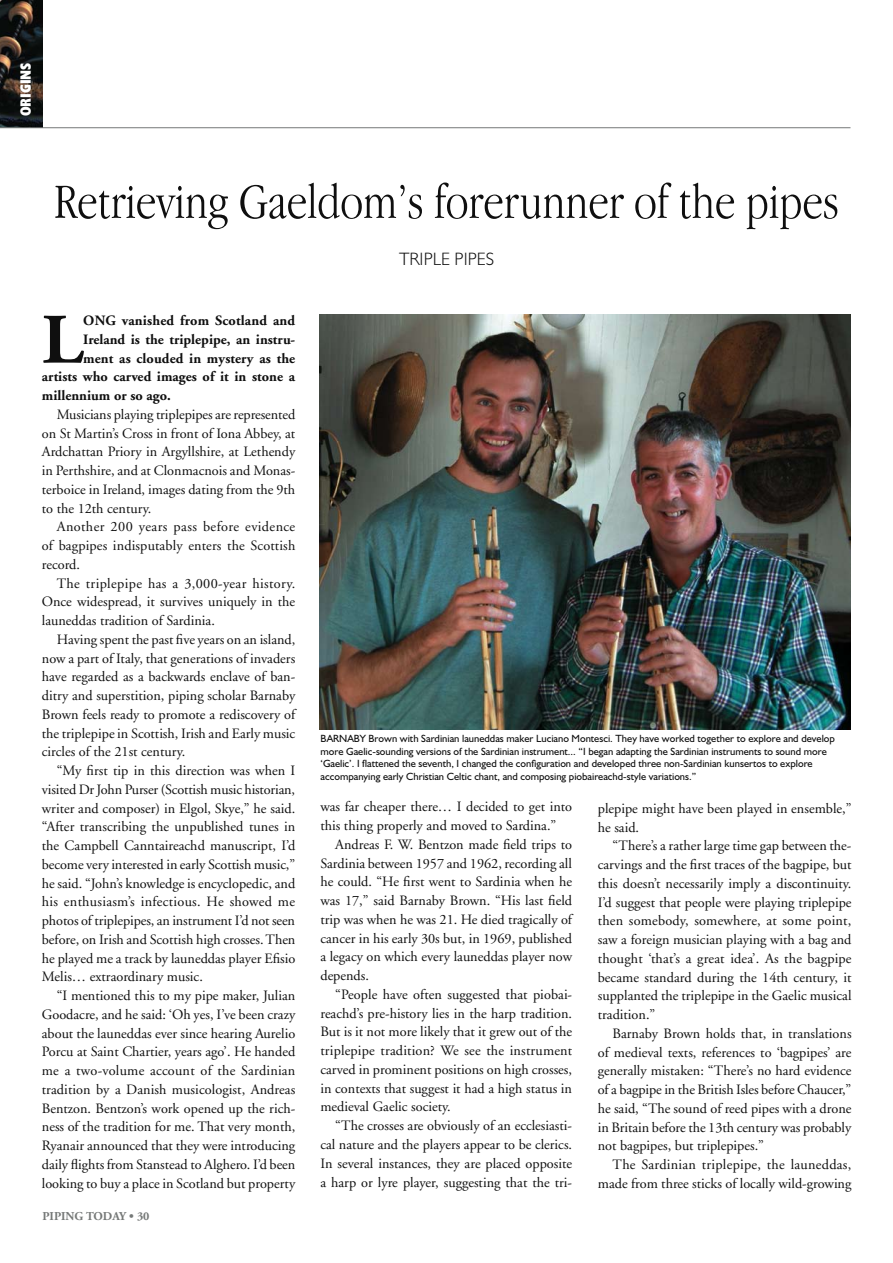
<style>
.page{position:relative;width:893px;height:1263px;background:#fff}
.page>*{position:absolute;margin:0;border:0;box-sizing:border-box;transform-origin:0 0}
.EDITORIAL_-_First_Para{font:700 70.8px "Adobe Garamond";color:#0f0f0f}
.EDITORIAL_-_Heading_1{font:300 condensed 51px "Garamond IT Cby BT";color:#0f0f0f}
.EDITORIAL_-_Sub_Head{font:300 18px "Humanist 521 BT";color:#0f0f0f}
.t1{font:700 condensed 15px "Humanist 521 BT Xtra";color:#fff}
.EDITORIAL_-_Body_Text{font:14.25px/18.8px "Adobe Garamond";color:#0f0f0f;text-align:justify}
.EDITORIAL_-_First_Para-2{font:700 14.25px "Adobe Garamond";letter-spacing:.005em;color:#0f0f0f}
.t2{font:700 12px "Adobe Garamond";color:#757877}
.PHOTO_-_Caption{font:10.5px/12.6px "Humanist 521 BT";color:#0f0f0f}
</style>
<div class="page">
<img style="left:0;top:0;width:43px;height:127px">
<hr style="left:0;top:127px;width:850px;height:1px;background:#757877">
<img style="left:320px;top:315px;width:530px;height:414px">
<p class="t1" style="left:16px;top:116px;width:56px;rotate:-90deg">ORIGINS</p>
<p class="EDITORIAL_-_Heading_1" style="left:54px;top:173px;width:787px">Retrieving Gaeldom’s forerunner of the pipes</p>
<p class="EDITORIAL_-_Sub_Head" style="left:399px;top:248px;width:96px">TRIPLE PIPES</p>
<p class="EDITORIAL_-_First_Para" style="left:42px;top:302px;width:43px">L</p>
<p class="EDITORIAL_-_First_Para-2" style="left:83px;top:313px;width:213px">ONG vanished from Scotland and</p>
<p class="EDITORIAL_-_First_Para-2" style="left:83px;top:332px;width:213px">Ireland is the triplepipe, an instru-</p>
<p class="EDITORIAL_-_First_Para-2" style="left:83px;top:350px;width:213px">ment as clouded in mystery as the</p>
<p class="EDITORIAL_-_First_Para-2" style="left:42px;top:369px;width:255px">artists who carved images of it in stone a</p>
<p class="EDITORIAL_-_First_Para-2" style="left:42px;top:388px;width:130px">millennium or so ago.</p>
<p class="EDITORIAL_-_Body_Text" style="left:42px;top:405px;width:255px;text-indent:15px">Musicians playing triplepipes are represented on St Martin’s Cross in front of Iona Abbey, at Ardchattan Priory in Argyllshire, at Lethendy in Perthshire, and at Clonmacnois and Monas&shy;terboice in Ireland, images dating from the 9th to the 12th century.</p>
<p class="EDITORIAL_-_Body_Text" style="left:42px;top:518px;width:255px;text-indent:15px">Another 200 years pass before evidence of bagpipes indisputably enters the Scottish record.</p>
<p class="EDITORIAL_-_Body_Text" style="left:42px;top:574px;width:255px;text-indent:15px">The triplepipe has a 3,000-year history.<br>Once widespread, it survives uniquely in the launeddas tradition of Sardinia.</p>
<p class="EDITORIAL_-_Body_Text" style="left:42px;top:630px;width:255px;text-indent:15px">Having spent the past five years on an island, now a part of Italy, that generations of invaders have regarded as a backwards enclave of ban&shy;ditry and superstition, piping scholar Barnaby Brown feels ready to promote a rediscovery of the triplepipe in Scottish, Irish and Early music circles of the 21st century.</p>
<p class="EDITORIAL_-_Body_Text" style="left:42px;top:762px;width:255px;text-indent:15px">“My first tip in this direction was when I visited Dr John Purser (Scottish music historian, writer and composer) in Elgol, Skye,” he said. “After transcribing the unpublished tunes in the Campbell Canntaireachd manuscript, I’d become very interested in early Scottish music,” he said. “John’s knowledge is encyclopedic, and his enthusiasm’s infectious. He showed me photos of triplepipes, an instrument I’d not seen before, on Irish and Scottish high crosses. Then he played me a track by launeddas player Efisio Melis… extraordinary music.</p>
<p class="EDITORIAL_-_Body_Text" style="left:42px;top:987px;width:255px;text-indent:15px">“I mentioned this to my pipe maker, Julian Goodacre, and he said: ‘Oh yes, I’ve been crazy about the launeddas ever since hearing Aurelio Porcu at Saint Chartier, years ago’. He handed me a two-volume account of the Sardinian tradition by a Danish musicologist, Andreas Bentzon. Bentzon’s work opened up the rich&shy;ness of the tradition for me. That very month, Ryanair announced that they were introducing daily flights from Stanstead to Alghero. I’d been looking to buy a place in Scotland but property</p>
<p class="t2" style="left:42px;top:1209px;width:109px">PIPING TODAY • 30</p>
<p class="PHOTO_-_Caption" style="left:321px;top:732px;width:516px">BARNABY Brown with Sardinian launeddas maker Luciano Montesci. They have worked together to explore and develop more Gaelic-sounding versions of the Sardinian instrument... “I began adapting the Sardinian instruments to sound more ‘Gaelic’. I flattened the seventh, I changed the configuration and developed three non-Sardinian kunsertos to explore accompanying early Christian Celtic chant, and composing piobaireachd-style variations.”</p>
<p class="EDITORIAL_-_Body_Text" style="left:320px;top:798px;width:253px">was far cheaper there… I decided to get into this thing properly and moved to Sardina.”</p>
<p class="EDITORIAL_-_Body_Text" style="left:320px;top:835px;width:253px;text-indent:15px">Andreas F. W. Bentzon made field trips to Sardinia between 1957 and 1962, recording all he could. “He first went to Sardinia when he was 17,” said Barnaby Brown. “His last field trip was when he was 21. He died tragically of cancer in his early 30s but, in 1969, published a legacy on which every launeddas player now depends.</p>
<p class="EDITORIAL_-_Body_Text" style="left:320px;top:985px;width:253px;text-indent:15px">“People have often suggested that piobai&shy;reachd’s pre-history lies in the harp tradition.<br>But is it not more likely that it grew out of the triplepipe tradition? We see the instrument carved in prominent positions on high crosses, in contexts that suggest it had a high status in medieval Gaelic society.</p>
<p class="EDITORIAL_-_Body_Text" style="left:320px;top:1117px;width:253px;text-indent:15px">“The crosses are obviously of an ecclesiasti&shy;cal nature and the players appear to be clerics.<br>In several instances, they are placed opposite a harp or lyre player, suggesting that the tri-</p>
<p class="EDITORIAL_-_Body_Text" style="left:598px;top:799px;width:255px">plepipe might have been played in ensemble,” he said.</p>
<p class="EDITORIAL_-_Body_Text" style="left:598px;top:837px;width:255px;text-indent:15px">“There’s a rather large time gap between the&shy;carvings and the first traces of the bagpipe, but this doesn’t necessarily imply a discontinuity.<br>I’d suggest that people were playing triplepipe then somebody, somewhere, at some point, saw a foreign musician playing with a bag and thought ‘that’s a great idea’. As the bagpipe became standard during the 14th century, it supplanted the triplepipe in the Gaelic musical tradition.”</p>
<p class="EDITORIAL_-_Body_Text" style="left:598px;top:1024px;width:255px;text-indent:15px">Barnaby Brown holds that, in translations of medieval texts, references to ‘bagpipes’ are generally mistaken: “There’s no hard evidence of a bagpipe in the British Isles before Chaucer,” he said, “The sound of reed pipes with a drone in Britain before the 13th century was probably not bagpipes, but triplepipes.”</p>
<p class="EDITORIAL_-_Body_Text" style="left:598px;top:1156px;width:255px;text-align:right">The Sardinian triplepipe, the launeddas, made from three sticks of locally wild-growing</p>
</div>
